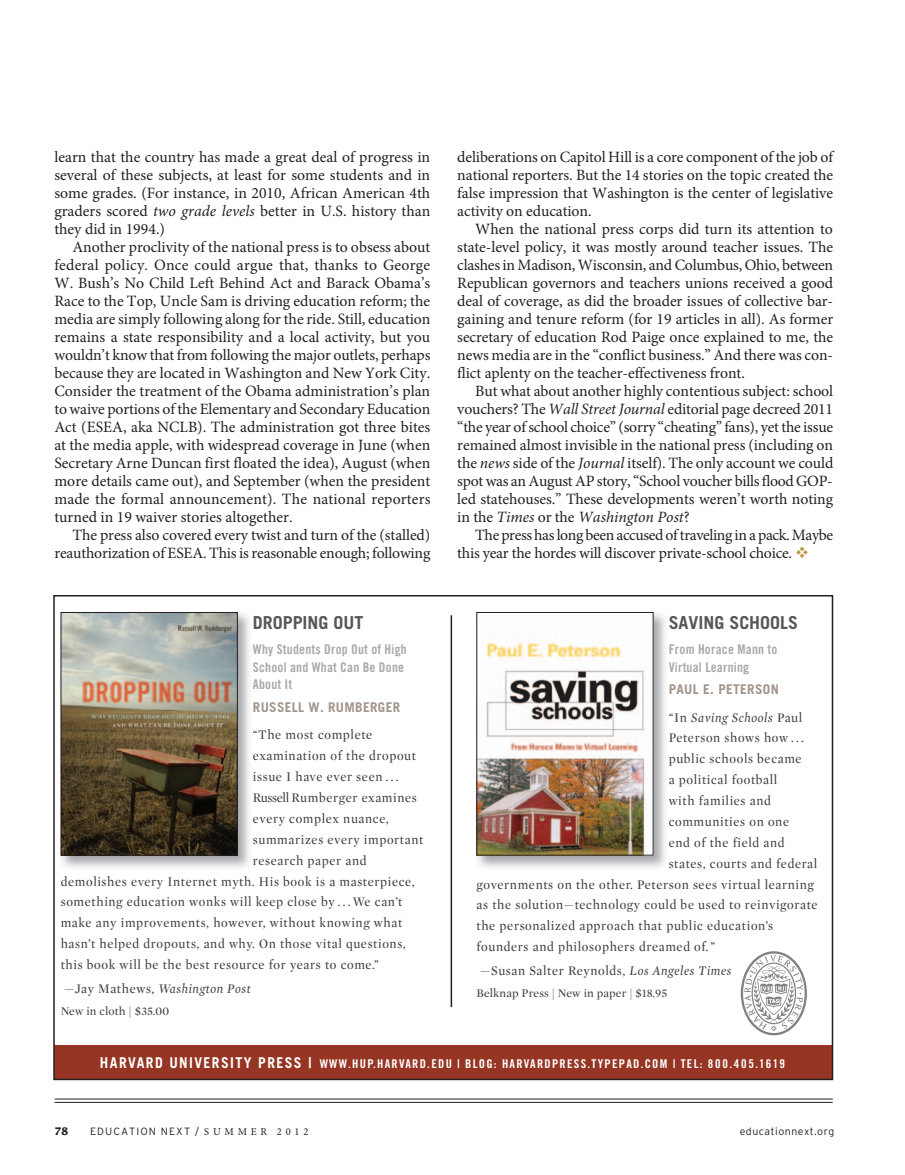
<style>
.page{position:relative;width:905px;height:1175px;background:#fff}
.page>*{position:absolute;margin:0;border:0;box-sizing:border-box;transform-origin:0 0}
.t1{font:700 17.85px "Trade Gothic";color:#57585a}
.t2{font:15.75px/18px "Minion Pro";letter-spacing:-.005em;color:#231f20;text-align:justify}
.t3{font:13.35px "Mercury Display";letter-spacing:.05em;color:#3e3e3f;scale:.95 1}
.t4{font:13.35px/17.9px "Trade Gothic Bold Cond Twenty";letter-spacing:.015em;color:#a8a9ad}
.t5{font:italic 13.35px "Mercury Display";letter-spacing:.05em;color:#3e3e3f;scale:.95 1}
.t6{font:700 13.35px "Trade Gothic";letter-spacing:.025em;color:#a1948b}
.t7{font:12px "Trade Gothic Bold Cond Twenty";letter-spacing:.1em;color:#fff;scale:1.04 1}
.t8{font:11.85px "Mercury Display";letter-spacing:.01em;color:#3e3e3f}
.t9{font:300 10.5px "Interstate";letter-spacing:.1em;color:#231f20}
.t10{font:300 10.5px "Interstate";letter-spacing:.05em;color:#231f20}
.t11{font:700 10.5px "Lucida";color:#231f20}
.s1{font-style:italic}
.s2{font-style:normal}
.s3{font-family:"Trade Gothic";font-weight:700;font-size:14.85px}
.s4{font-family:"Minion Pro";font-weight:400}
</style>
<div class="page">
<hr style="left:55px;top:1102px;width:777px;height:1px;background:#231f20">
<hr style="left:55px;top:1098px;width:777px;height:1px;background:#231f20">
<div style="left:54px;top:1045px;width:778px;height:33px;background:#963523"></div>
<img style="left:60px;top:612px;width:189px;height:256px">
<img style="left:63px;top:614px;width:172px;height:239px">
<div style="left:61px;top:612px;width:176px;height:243px;border:1px solid #231f20"></div>
<img style="left:476px;top:612px;width:189px;height:256px">
<img style="left:478px;top:614px;width:173px;height:239px">
<div style="left:476px;top:612px;width:177px;height:243px;border:1px solid #231f20"></div>
<hr style="left:450px;top:615px;width:2px;height:392px;background:#231f20">
<svg style="left:740px;top:951px;width:67px;height:84px"></svg>
<p class="t2" style="left:54px;top:148px;width:377px">learn that the country has made a great deal of progress in several of these subjects, at least for some students and in some grades. (For instance, in 2010, African American 4th graders scored <span class="s1">two grade levels</span> better in U.S. history than they did in 1994.)</p>
<p class="t2" style="left:54px;top:238px;width:377px;text-indent:18px">Another proclivity of the national press is to obsess about federal policy. Once could argue that, thanks to George W. Bush’s No Child Left Behind Act and Barack Obama’s Race to the Top, Uncle Sam is driving education reform; the media are simply following along for the ride. Still, education remains a state responsibility and a local activity, but you wouldn’t know that from following the major outlets, perhaps because they are located in Washington and New York City.<br>Consider the treatment of the Obama administration’s plan to waive portions of the Elementary and Secondary Education Act (ESEA, aka NCLB). The administration got three bites at the media apple, with widespread coverage in June (when Secretary Arne Duncan first floated the idea), August (when more details came out), and September (when the president made the formal announcement). The national reporters turned in 19 waiver stories altogether.</p>
<p class="t2" style="left:54px;top:526px;width:377px;text-align:right">The press also covered every twist and turn of the (stalled) reauthorization of ESEA. This is reasonable enough; following</p>
<p class="t1" style="left:253px;top:611px;width:112px">DROPPING OUT</p>
<p class="t4" style="left:253px;top:640px;width:155px">Why Students Drop Out of High<br>School and What Can Be Done<br>About It</p>
<p class="t6" style="left:253px;top:699px;width:149px">RUSSELL W. RUMBERGER</p>
<p class="t3" style="left:253px;top:727px;width:127px">“The most complete</p>
<p class="t3" style="left:253px;top:748px;width:173px">examination of the dropout</p>
<p class="t3" style="left:253px;top:769px;width:155px">issue I have ever seen . . .</p>
<p class="t3" style="left:253px;top:790px;width:174px">Russell Rumberger examines</p>
<p class="t3" style="left:253px;top:811px;width:144px">every complex nuance,</p>
<p class="t3" style="left:253px;top:832px;width:181px">summarizes every important</p>
<p class="t3" style="left:253px;top:852px;width:121px">research paper and</p>
<p class="t3" style="left:61px;top:873px;width:374px">demolishes every Internet myth. His book is a masterpiece,</p>
<p class="t3" style="left:61px;top:894px;width:361px">something education wonks will keep close by . . . We can’t</p>
<p class="t3" style="left:61px;top:915px;width:361px">make any improvements, however, without knowing what</p>
<p class="t3" style="left:61px;top:936px;width:365px">hasn’t helped dropouts, and why. On those vital questions,</p>
<p class="t3" style="left:61px;top:957px;width:336px">this book will be the best resource for years to come.”</p>
<p class="t5" style="left:64px;top:981px;width:198px"><span class="s2">—Jay Mathews,</span> Washington Post</p>
<p class="t8" style="left:61px;top:1004px;width:110px">New in cloth | $35.00</p>
<p class="t2" style="left:457px;top:148px;width:377px">deliberations on Capitol Hill is a core component of the job of national reporters. But the 14 stories on the topic created the false impression that Washington is the center of legislative activity on education.</p>
<p class="t2" style="left:457px;top:220px;width:377px;text-indent:18px">When the national press corps did turn its attention to state-level policy, it was mostly around teacher issues. The clashes in Madison, Wisconsin, and Columbus, Ohio, between Republican governors and teachers unions received a good deal of coverage, as did the broader issues of collective bar&shy;gaining and tenure reform (for 19 articles in all). As former secretary of education Rod Paige once explained to me, the news media are in the “conflict business.” And there was con&shy;flict aplenty on the teacher-effectiveness front.</p>
<p class="t2" style="left:457px;top:382px;width:377px;text-indent:18px">But what about another highly contentious subject: school vouchers? The <span class="s1">Wall Street Journal</span> editorial page decreed 2011 “the year of school choice” (sorry “cheating” fans), yet the issue remained almost invisible in the national press (including on the <span class="s1">news</span> side of the <span class="s1">Journal</span> itself). The only account we could spot was an August AP story, “School voucher bills flood GOP&shy;led statehouses.” These developments weren’t worth noting in the <span class="s1">Times</span> or the <span class="s1">Washington Post</span>?</p>
<p class="t2" style="left:457px;top:526px;width:377px;text-indent:18px">The press has long been accused of traveling in a pack. Maybe this year the hordes will discover private-school choice.</p>
<p class="t1" style="left:668px;top:611px;width:131px">SAVING SCHOOLS</p>
<p class="t4" style="left:668px;top:640px;width:110px">From Horace Mann to<br>Virtual Learning</p>
<p class="t6" style="left:668px;top:681px;width:112px">PAUL E. PETERSON</p>
<p class="t5" style="left:668px;top:709px;width:142px"><span class="s2">“In</span> Saving Schools <span class="s2">Paul</span></p>
<p class="t3" style="left:668px;top:730px;width:144px">Peterson shows how . . .</p>
<p class="t3" style="left:668px;top:751px;width:141px">public schools became</p>
<p class="t3" style="left:668px;top:772px;width:116px">a political football</p>
<p class="t3" style="left:668px;top:793px;width:109px">with families and</p>
<p class="t3" style="left:668px;top:814px;width:128px">communities on one</p>
<p class="t3" style="left:668px;top:835px;width:123px">end of the field and</p>
<p class="t3" style="left:668px;top:855px;width:158px">states, courts and federal</p>
<p class="t3" style="left:476px;top:876px;width:357px">governments on the other. Peterson sees virtual learning</p>
<p class="t3" style="left:476px;top:897px;width:360px">as the solution—technology could be used to reinvigorate</p>
<p class="t3" style="left:476px;top:918px;width:313px">the personalized approach that public education’s</p>
<p class="t3" style="left:476px;top:939px;width:253px">founders and philosophers dreamed of. ”</p>
<p class="t3" style="left:480px;top:963px;width:266px">—Susan Salter Reynolds, <span class="s1">Los Angeles Times</span></p>
<p class="t8" style="left:476px;top:986px;width:192px">Belknap Press | New in paper | $18.95</p>
<p class="t7" style="left:100px;top:1056px;width:660px"><span class="s3">HARVARD UNIVERSITY PRESS |</span> WWW.HUP.HARVARD.EDU | BLOG: HARVARDPRESS.TYPEPAD.COM | TEL: 800.405.1619</p>
<p class="t11" style="left:54px;top:1125px;width:16px">78</p>
<p class="t9" style="left:90px;top:1125px;width:220px">EDUCATION NEXT / <span class="s4">S U M M E R 2 0 1 2</span></p>
<p class="t10" style="left:739px;top:1125px;width:96px">educationnext.org</p>
</div>
